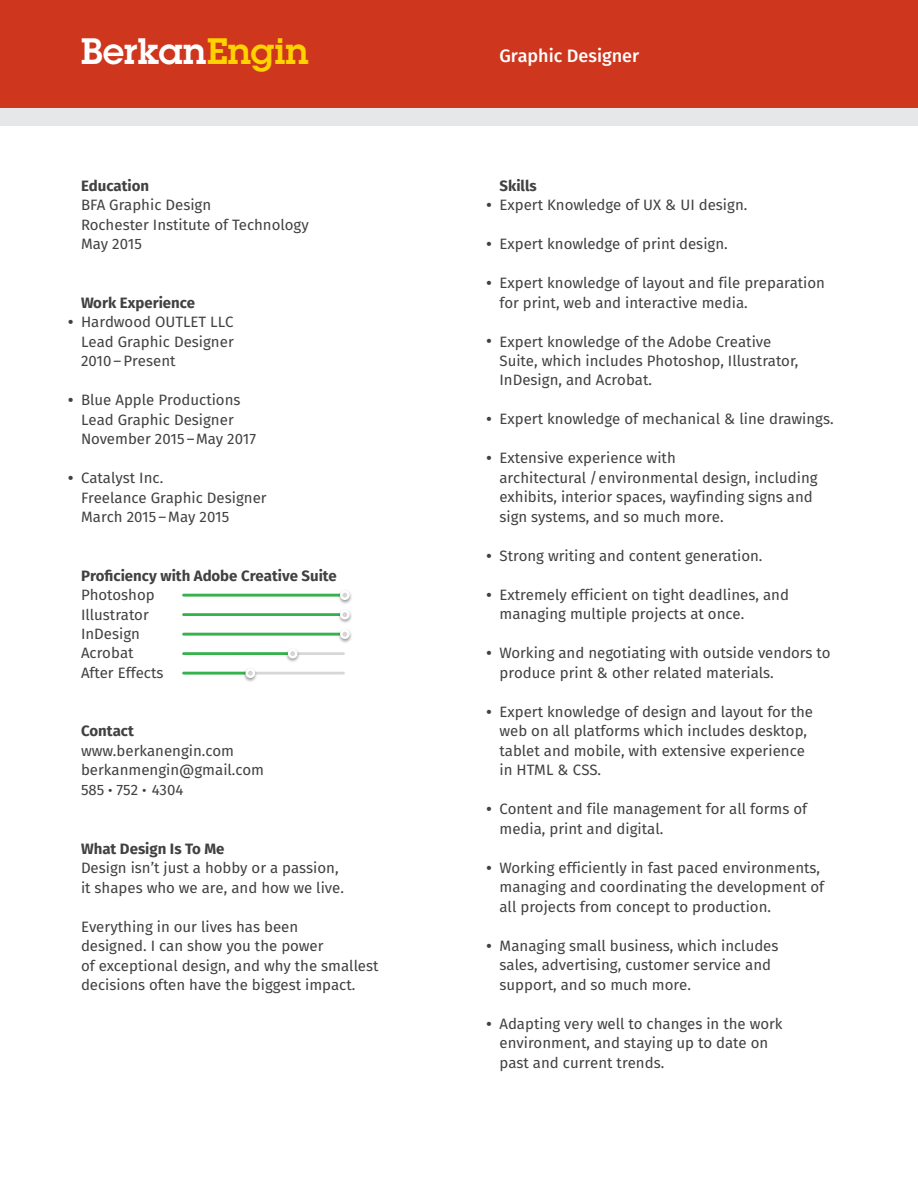
<style>
.page{position:relative;width:918px;height:1188px;background:#fff}
.page>*{position:absolute;margin:0;border:0;box-sizing:border-box;transform-origin:0 0}
.t1{font:600 36px "Lubalin Graph Std";color:#fff}
.t2{font:500 18px "Fira Sans";color:#fff}
.t3{font:15px/19.5px "Fira Sans";color:#414042}
.t4{font:700 15px "Fira Sans";color:#414042}
.s1{color:#ffd200}
.s2{font-size:13.5px}
</style>
<div class="page">
<div style="left:0;top:0;width:918px;height:108px;background:#cf361e"></div>
<div style="left:0;top:108px;width:918px;height:18px;background:#e6e7e8"></div>
<hr style="left:182px;top:594px;width:163px;height:3px;background:#33b44a">
<div style="left:337px;top:589px;width:16px;height:15px;background:#000;opacity:.4"></div>
<div style="left:340px;top:590px;width:10px;height:10px;background:#fff;border-radius:50%"></div>
<svg style="left:342px;top:593px;width:5px;height:5px"></svg>
<hr style="left:182px;top:613px;width:163px;height:3px;background:#33b44a">
<div style="left:337px;top:608px;width:16px;height:16px;background:#000;opacity:.4"></div>
<div style="left:340px;top:610px;width:10px;height:9px;background:#fff;border-radius:50%"></div>
<svg style="left:342px;top:612px;width:5px;height:5px"></svg>
<hr style="left:182px;top:633px;width:163px;height:3px;background:#33b44a">
<div style="left:337px;top:628px;width:16px;height:15px;background:#000;opacity:.4"></div>
<div style="left:340px;top:629px;width:10px;height:10px;background:#fff;border-radius:50%"></div>
<svg style="left:342px;top:632px;width:5px;height:5px"></svg>
<hr style="left:182px;top:652px;width:163px;height:3px;background:#d5d7d8">
<hr style="left:182px;top:652px;width:111px;height:3px;background:#33b44a">
<div style="left:285px;top:647px;width:16px;height:16px;background:#000;opacity:.4"></div>
<div style="left:288px;top:649px;width:10px;height:9px;background:#fff;border-radius:50%"></div>
<svg style="left:290px;top:651px;width:5px;height:5px"></svg>
<hr style="left:182px;top:672px;width:163px;height:3px;background:#d5d7d8">
<hr style="left:182px;top:672px;width:68px;height:3px;background:#33b44a">
<div style="left:243px;top:667px;width:15px;height:15px;background:#000;opacity:.4"></div>
<div style="left:245px;top:668px;width:10px;height:10px;background:#fff;border-radius:50%"></div>
<svg style="left:248px;top:671px;width:5px;height:5px"></svg>
<h1 class="t1" style="left:81px;top:27px;width:229px">Berkan<span class="s1">Engin</span></h1>
<p class="t2" style="left:500px;top:43px;width:141px">Graphic Designer</p>
<p class="t4" style="left:81px;top:175px;width:70px">Education</p>
<p class="t3" style="left:81px;top:196px;width:229px">BFA Graphic Design<br>Rochester Institute of Technology<br>May 2015</p>
<p class="t4" style="left:68px;top:311px;width:7px">•</p>
<p class="t4" style="left:68px;top:389px;width:7px">•</p>
<p class="t4" style="left:68px;top:467px;width:7px">•</p>
<p class="t4" style="left:81px;top:292px;width:116px">Work Experience</p>
<p class="t3" style="left:81px;top:313px;width:154px;text-align:justify">Hardwood OUTLET LLC Lead Graphic Designer 2010 – Present</p>
<p class="t3" style="left:81px;top:391px;width:177px">Blue Apple Productions<br>Lead Graphic Designer<br>November 2015 –May 2017</p>
<p class="t3" style="left:81px;top:469px;width:187px">Catalyst Inc.<br>Freelance Graphic Designer<br>March 2015 – May 2015</p>
<p class="t4" style="left:81px;top:565px;width:257px">Proficiency with Adobe Creative Suite</p>
<p class="t3" style="left:81px;top:586px;width:84px">Photoshop<br>Illustrator<br>InDesign<br>Acrobat<br>After Effects</p>
<p class="t4" style="left:81px;top:721px;width:54px">Contact</p>
<p class="t3" style="left:81px;top:742px;width:185px">www.berkanengin.com berkanmengin@gmail.com<br>585 <span class="s2">•</span> 752 <span class="s2">•</span> 4304</p>
<p class="t4" style="left:81px;top:838px;width:145px">What Design Is To Me</p>
<p class="t3" style="left:81px;top:859px;width:265px">Design isn’t just a hobby or a passion, it shapes who we are, and how we live.</p>
<p class="t3" style="left:81px;top:918px;width:299px">Everything in our lives has been<br>designed. I can show you the power<br>of exceptional design, and why the smallest decisions often have the biggest impact.</p>
<p class="t4" style="left:487px;top:194px;width:7px">•</p>
<p class="t4" style="left:487px;top:233px;width:7px">•</p>
<p class="t4" style="left:487px;top:272px;width:7px">•</p>
<p class="t4" style="left:487px;top:331px;width:7px">•</p>
<p class="t4" style="left:487px;top:409px;width:7px">•</p>
<p class="t4" style="left:487px;top:448px;width:7px">•</p>
<p class="t4" style="left:487px;top:545px;width:7px">•</p>
<p class="t4" style="left:487px;top:584px;width:7px">•</p>
<p class="t4" style="left:487px;top:643px;width:7px">•</p>
<p class="t4" style="left:487px;top:701px;width:7px">•</p>
<p class="t4" style="left:487px;top:799px;width:7px">•</p>
<p class="t4" style="left:487px;top:857px;width:7px">•</p>
<p class="t4" style="left:487px;top:935px;width:7px">•</p>
<p class="t4" style="left:487px;top:1013px;width:7px">•</p>
<p class="t4" style="left:500px;top:175px;width:39px">Skills</p>
<p class="t3" style="left:500px;top:196px;width:249px">Expert Knowledge of UX &amp; UI design.</p>
<p class="t3" style="left:500px;top:235px;width:230px">Expert knowledge of print design.</p>
<p class="t3" style="left:500px;top:274px;width:327px">Expert knowledge of layout and file preparation for print, web and interactive media.</p>
<p class="t3" style="left:500px;top:333px;width:300px">Expert knowledge of the Adobe Creative<br>Suite, which includes Photoshop, Illustrator,<br>InDesign, and Acrobat.</p>
<p class="t3" style="left:500px;top:411px;width:336px">Expert knowledge of mechanical &amp; line drawings.</p>
<p class="t3" style="left:500px;top:450px;width:320px">Extensive experience with<br>architectural / environmental design, including exhibits, interior spaces, wayfinding signs and sign systems, and so much more.</p>
<p class="t3" style="left:500px;top:547px;width:265px">Strong writing and content generation.</p>
<p class="t3" style="left:500px;top:586px;width:291px">Extremely efficient on tight deadlines, and managing multiple projects at once.</p>
<p class="t3" style="left:500px;top:645px;width:333px">Working and negotiating with outside vendors to produce print &amp; other related materials.</p>
<p class="t3" style="left:500px;top:703px;width:315px">Expert knowledge of design and layout for the web on all platforms which includes desktop, tablet and mobile, with extensive experience in HTML &amp; CSS.</p>
<p class="t3" style="left:500px;top:801px;width:309px">Content and file management for all forms of media, print and digital.</p>
<p class="t3" style="left:500px;top:859px;width:326px">Working efficiently in fast paced environments, managing and coordinating the development of all projects from concept to production.</p>
<p class="t3" style="left:500px;top:937px;width:281px">Managing small business, which includes sales, advertising, customer service and support, and so much more.</p>
<p class="t3" style="left:500px;top:1015px;width:285px">Adapting very well to changes in the work environment, and staying up to date on past and current trends.</p>
</div>
